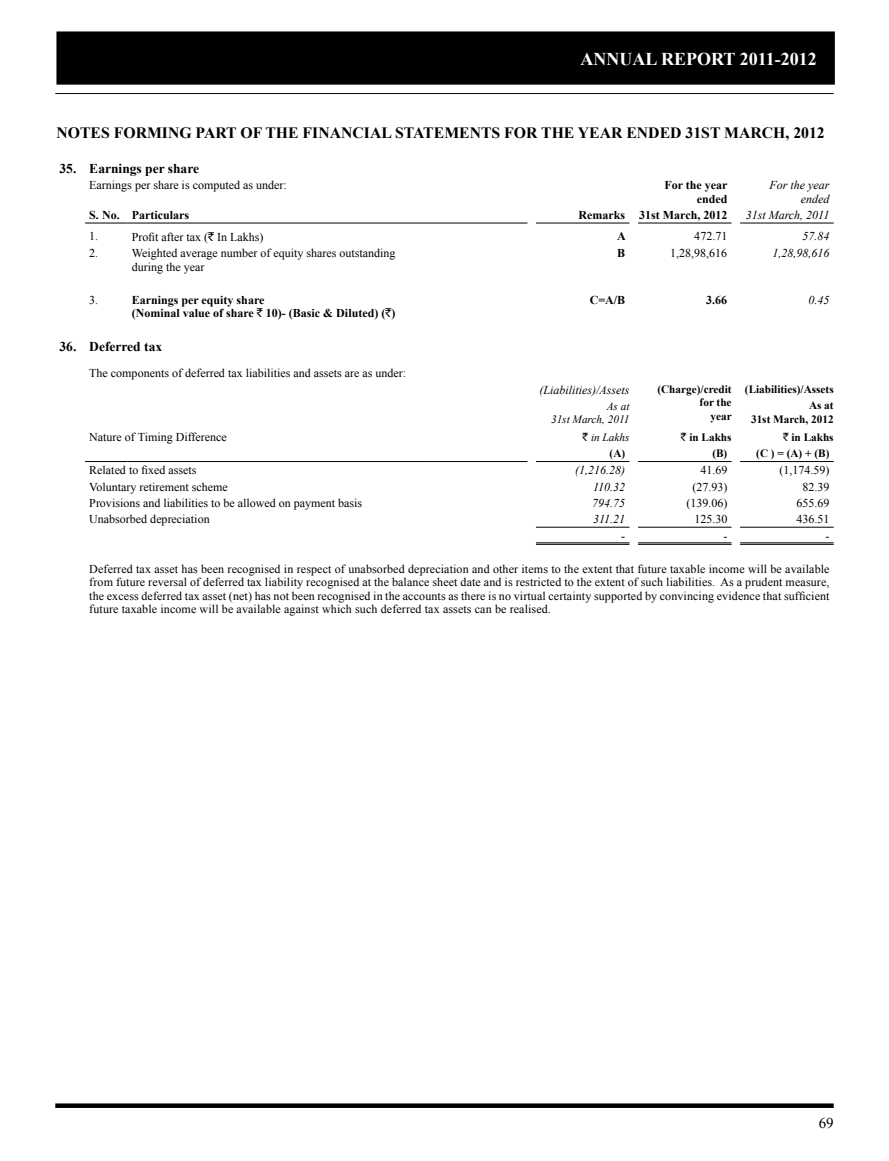
<style>
.page{position:relative;width:889px;height:1161px;background:#fff}
.page>*{position:absolute;margin:0;border:0;box-sizing:border-box;transform-origin:0 0}
.t1{font:700 18px "Times New Roman";color:#fff}
.t2{font:700 15.75px "Times New Roman";color:#000}
.t3{font:15px "Times New Roman";color:#000}
.t4{font:700 13.5px "Times New Roman";color:#000}
.t5{font:12px/13.5px "Times New Roman";color:#000}
.t6{font:700 12px/13.5px "Times New Roman";color:#000;text-align:right}
.t7{font:italic 12px/13.5px "Times New Roman";color:#000;text-align:right}
.t8{font:700 11.25px/13.5px "Times New Roman";color:#000;text-align:right}
.t9{font:italic 11.25px/13.5px "Times New Roman";color:#000;text-align:right}
.s1{font-family:"Rupee Foradian"}
.s2{font-family:"Rupee Foradian";font-weight:400}
.s3{font-family:"Rupee Foradian";font-style:normal}
</style>
<div class="page">
<div style="left:57px;top:32px;width:777px;height:52px;background:#000"></div>
<div style="left:56px;top:31px;width:779px;height:54px;border:2px solid #000"></div>
<hr style="left:55px;top:93px;width:778px;height:1px;background:#000">
<div style="left:55px;top:1103px;width:778px;height:5px;background:#000"></div>
<hr style="left:536px;top:527px;width:93px;height:1px;background:#000">
<hr style="left:536px;top:542px;width:93px;height:1px;background:#000">
<hr style="left:536px;top:544px;width:93px;height:1px;background:#000">
<hr style="left:638px;top:527px;width:93px;height:1px;background:#000">
<hr style="left:638px;top:542px;width:93px;height:1px;background:#000">
<hr style="left:638px;top:544px;width:93px;height:1px;background:#000">
<hr style="left:740px;top:527px;width:93px;height:1px;background:#000">
<hr style="left:740px;top:542px;width:93px;height:1px;background:#000">
<hr style="left:740px;top:544px;width:93px;height:1px;background:#000">
<hr style="left:536px;top:461px;width:93px;height:1px;background:#000">
<hr style="left:638px;top:461px;width:93px;height:1px;background:#000">
<hr style="left:740px;top:461px;width:93px;height:1px;background:#000">
<hr style="left:434px;top:461px;width:93px;height:1px;background:#000">
<hr style="left:85px;top:461px;width:43px;height:1px;background:#000">
<hr style="left:128px;top:461px;width:298px;height:1px;background:#000">
<hr style="left:740px;top:223px;width:93px;height:1px;background:#000">
<hr style="left:638px;top:223px;width:93px;height:1px;background:#000">
<hr style="left:536px;top:223px;width:93px;height:1px;background:#000">
<hr style="left:434px;top:223px;width:93px;height:1px;background:#000">
<hr style="left:128px;top:223px;width:298px;height:1px;background:#000">
<hr style="left:85px;top:223px;width:43px;height:1px;background:#000">
<h1 class="t1" style="left:580px;top:46px;width:238px">ANNUAL REPORT 2011-2012</h1>
<h2 class="t2" style="left:56px;top:122px;width:770px">NOTES FORMING PART OF THE FINANCIAL STATEMENTS FOR THE YEAR ENDED 31ST MARCH, 2012</h2>
<p class="t4" style="left:60px;top:159px;width:141px">35. Earnings per share</p>
<p class="t5" style="left:89px;top:178px;width:199px">Earnings per share is computed as under:</p>
<p class="t6" style="left:664px;top:178px;width:65px">For the year ended</p>
<p class="t7" style="left:769px;top:178px;width:61px">For the year ended</p>
<p class="t6" style="left:89px;top:208px;width:101px">S. No. Particulars</p>
<p class="t6" style="left:578px;top:208px;width:150px">Remarks 31st March, 2012</p>
<p class="t7" style="left:745px;top:208px;width:85px">31st March, 2011</p>
<p class="t5" style="left:89px;top:229px;width:11px">1.</p>
<p class="t5" style="left:132px;top:230px;width:133px">Profit after tax (<span class="s1">`</span> In Lakhs)</p>
<p class="t6" style="left:617px;top:229px;width:10px">A</p>
<p class="t5" style="left:694px;top:229px;width:34px">472.71</p>
<p class="t7" style="left:802px;top:229px;width:28px">57.84</p>
<p class="t5" style="left:89px;top:246px;width:11px">2.</p>
<p class="t5" style="left:132px;top:246px;width:265px">Weighted average number of equity shares outstanding during the year</p>
<p class="t6" style="left:617px;top:246px;width:10px">B</p>
<p class="t5" style="left:670px;top:246px;width:58px">1,28,98,616</p>
<p class="t7" style="left:772px;top:246px;width:58px">1,28,98,616</p>
<p class="t5" style="left:89px;top:293px;width:11px">3.</p>
<p class="t6" style="left:132px;top:292px;width:265px;text-align:left">Earnings per equity share<br>(Nominal value of share <span class="s2">`</span> 10)- (Basic &amp; Diluted) (<span class="s2">`</span>)</p>
<p class="t6" style="left:589px;top:292px;width:37px">C=A/B</p>
<p class="t6" style="left:706px;top:292px;width:22px">3.66</p>
<p class="t7" style="left:808px;top:293px;width:22px">0.45</p>
<p class="t4" style="left:60px;top:337px;width:104px">36. Deferred tax</p>
<p class="t5" style="left:89px;top:366px;width:318px">The components of deferred tax liabilities and assets are as under:</p>
<p class="t7" style="left:539px;top:383px;width:92px">(Liabilities)/Assets</p>
<p class="t8" style="left:657px;top:382px;width:76px">(Charge)/credit for the<br>year</p>
<p class="t8" style="left:745px;top:382px;width:90px">(Liabilities)/Assets</p>
<p class="t9" style="left:551px;top:399px;width:80px">As at<br>31st March, 2011</p>
<p class="t8" style="left:751px;top:399px;width:84px">As at<br>31st March, 2012</p>
<p class="t5" style="left:89px;top:430px;width:139px">Nature of Timing Difference</p>
<p class="t9" style="left:582px;top:430px;width:48px"><span class="s3">`</span> in Lakhs</p>
<p class="t8" style="left:681px;top:430px;width:52px"><span class="s2">`</span> in Lakhs</p>
<p class="t8" style="left:783px;top:430px;width:52px"><span class="s2">`</span> in Lakhs</p>
<p class="t8" style="left:609px;top:446px;width:17px">(A)</p>
<p class="t8" style="left:712px;top:446px;width:16px">(B)</p>
<p class="t8" style="left:756px;top:446px;width:75px">(C ) = (A) + (B)</p>
<p class="t5" style="left:89px;top:463px;width:108px">Related to fixed assets</p>
<p class="t7" style="left:575px;top:463px;width:51px">(1,216.28)</p>
<p class="t5" style="left:700px;top:463px;width:28px">41.69</p>
<p class="t5" style="left:779px;top:463px;width:51px">(1,174.59)</p>
<p class="t5" style="left:89px;top:480px;width:140px">Voluntary retirement scheme</p>
<p class="t7" style="left:593px;top:479px;width:34px">110.32</p>
<p class="t5" style="left:692px;top:480px;width:36px">(27.93)</p>
<p class="t5" style="left:802px;top:480px;width:28px">82.39</p>
<p class="t5" style="left:89px;top:496px;width:274px">Provisions and liabilities to be allowed on payment basis</p>
<p class="t7" style="left:592px;top:496px;width:34px">794.75</p>
<p class="t5" style="left:686px;top:496px;width:42px">(139.06)</p>
<p class="t5" style="left:796px;top:496px;width:34px">655.69</p>
<p class="t5" style="left:89px;top:512px;width:122px">Unabsorbed depreciation</p>
<p class="t7" style="left:593px;top:512px;width:34px">311.21</p>
<p class="t5" style="left:694px;top:512px;width:34px">125.30</p>
<p class="t5" style="left:796px;top:512px;width:34px">436.51</p>
<p class="t5" style="left:621px;top:529px;width:5px">-</p>
<p class="t5" style="left:723px;top:529px;width:5px">-</p>
<p class="t5" style="left:825px;top:529px;width:5px">-</p>
<p class="t5" style="left:89px;top:562px;width:742px;text-align:justify">Deferred tax asset has been recognised in respect of unabsorbed depreciation and other items to the extent that future taxable income will be available from future reversal of deferred tax liability recognised at the balance sheet date and is restricted to the extent of such liabilities. As a prudent measure, the excess deferred tax asset (net) has not been recognised in the accounts as there is no virtual certainty supported by convincing evidence that sufficient future taxable income will be available against which such deferred tax assets can be realised.</p>
<p class="t3" style="left:818px;top:1112px;width:16px">69</p>
</div>
